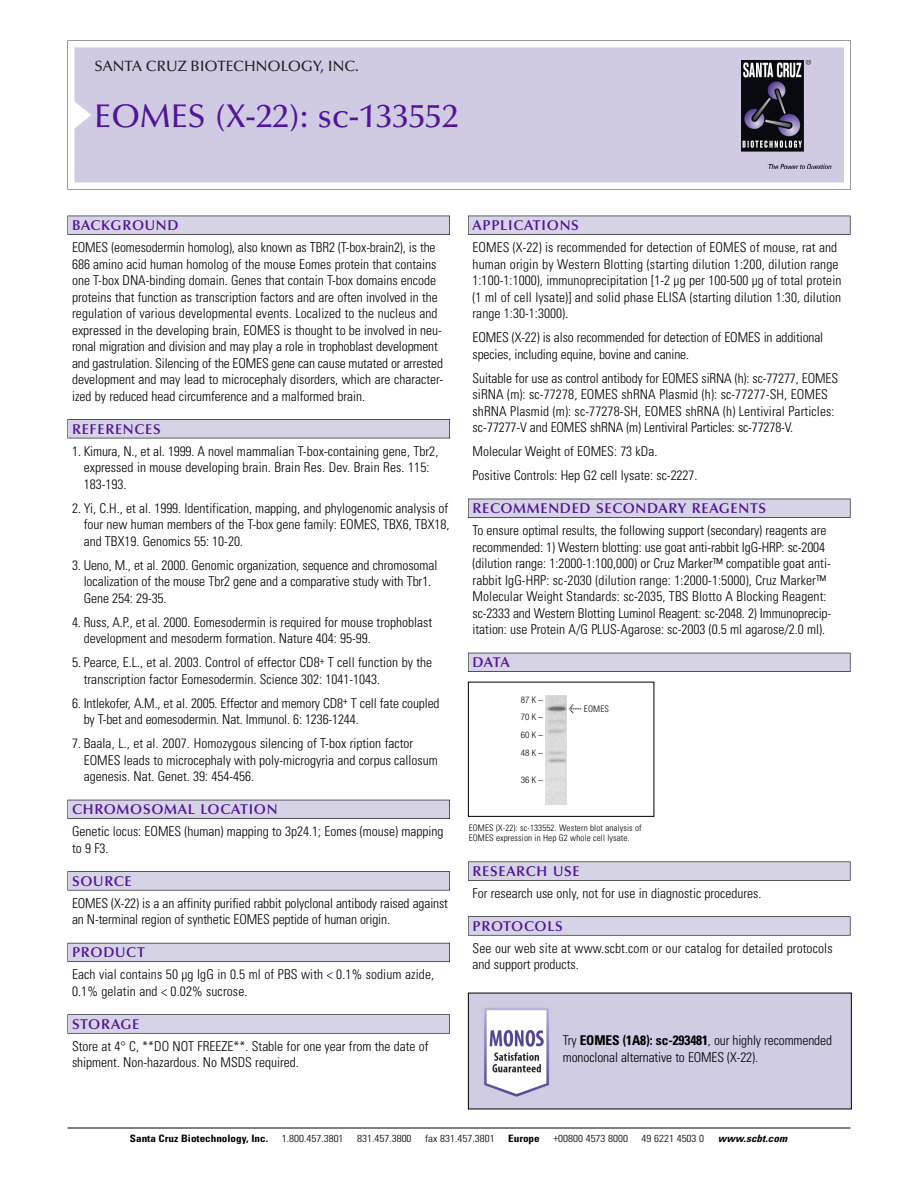
<style>
.page{position:relative;width:918px;height:1188px;background:#fff}
.page>*{position:absolute;margin:0;border:0;box-sizing:border-box;transform-origin:0 0}
.t1{font:500 33px "Optima";color:#511695}
.t2{font:500 15px "Optima";color:#231f20}
.t3{font:600 14.25px "Optima";letter-spacing:.05em;color:#511695}
.t4{font:300 condensed 13.5px/16.5px "Univers";color:#000}
.t5{font:300 condensed 10.2px "Univers";color:#000;scale:1.1 1}
.t6{font:700 condensed 10.2px "Univers";color:#000;scale:1.1 1}
.t7{font:italic 700 condensed 10.2px "Univers";letter-spacing:.005em;color:#000;scale:1.1 1}
.t8{font:300 condensed 9px/10.5px "Univers";letter-spacing:.015em;color:#000}
.t9{font:300 condensed 9px/16.5px "Helvetica Neue";letter-spacing:.13em;color:#000}
.s1{font-family:"Meta Plus";font-weight:400;font-stretch:normal;font-size:10.5px}
.s2{font-weight:700}
</style>
<div class="page">
<svg style="left:68px;top:40px;width:783px;height:149px"></svg>
<div style="left:74px;top:47px;width:770px;height:135px;background:#d1cae3"></div>
<img style="left:741px;top:60px;width:90px;height:108px">
<div style="left:68px;top:216px;width:382px;height:19px;background:#525155"></div>
<div style="left:68px;top:216px;width:381px;height:18px;background:#d7d3e7"></div>
<div style="left:68px;top:419px;width:382px;height:19px;background:#525155"></div>
<div style="left:68px;top:420px;width:381px;height:18px;background:#d7d3e7"></div>
<div style="left:68px;top:800px;width:382px;height:19px;background:#525158"></div>
<div style="left:68px;top:800px;width:381px;height:18px;background:#d7d3e7"></div>
<div style="left:68px;top:871px;width:382px;height:19px;background:#575759"></div>
<div style="left:68px;top:872px;width:381px;height:18px;background:#d7d3e7"></div>
<div style="left:68px;top:943px;width:382px;height:19px;background:#5b5a62"></div>
<div style="left:68px;top:943px;width:381px;height:18px;background:#d7d3e7"></div>
<div style="left:68px;top:1014px;width:382px;height:20px;background:#626263"></div>
<div style="left:68px;top:1015px;width:381px;height:18px;background:#d7d3e7"></div>
<div style="left:468px;top:216px;width:382px;height:19px;background:#525155"></div>
<div style="left:468px;top:216px;width:382px;height:18px;background:#d7d3e7"></div>
<div style="left:468px;top:499px;width:382px;height:19px;background:#515055"></div>
<div style="left:468px;top:499px;width:382px;height:18px;background:#d7d3e7"></div>
<div style="left:468px;top:653px;width:382px;height:19px;background:#525158"></div>
<div style="left:468px;top:653px;width:382px;height:18px;background:#d7d3e7"></div>
<div style="left:468px;top:862px;width:382px;height:19px;background:#575759"></div>
<div style="left:468px;top:862px;width:382px;height:18px;background:#d7d3e7"></div>
<div style="left:468px;top:916px;width:382px;height:20px;background:#686868"></div>
<div style="left:468px;top:917px;width:382px;height:18px;background:#d7d3e7"></div>
<hr style="left:68px;top:1128px;width:782px;height:1px;background:#000">
<div style="left:468px;top:682px;width:186px;height:135px;border:1px solid #000"></div>
<img style="left:545px;top:695px;width:22px;height:110px">
<img style="left:470px;top:995px;width:380px;height:112px">
<p class="t2" style="left:94px;top:61px;width:266px">SANTA CRUZ BIOTECHNOLOGY, INC.</p>
<h1 class="t1" style="left:94px;top:103px;width:366px">EOMES (X-22): sc-133552</h1>
<p class="t3" style="left:72px;top:219px;width:108px">BACKGROUND</p>
<p class="t4" style="left:72px;top:240px;width:373px">EOMES (eomesodermin homolog), also known as TBR2 (T-box-brain2), is the 686 amino acid human homolog of the mouse Eomes protein that contains one T-box DNA-binding domain. Genes that contain T-box domains encode proteins that function as transcription factors and are often involved in the regulation of various developmental events. Localized to the nucleus and expressed in the developing brain, EOMES is thought to be involved in neu&shy;ronal migration and division and may play a role in trophoblast development and gastrulation. Silencing of the EOMES gene can cause mutated or arrested development and may lead to microcephaly disorders, which are character&shy;ized by reduced head circumference and a malformed brain.</p>
<p class="t3" style="left:72px;top:423px;width:90px">REFERENCES</p>
<p class="t4" style="left:84px;top:444px;width:356px;text-indent:-12px">1. Kimura, N., et al. 1999. A novel mammalian T-box-containing gene, Tbr2, expressed in mouse developing brain. Brain Res. Dev. Brain Res. 115:<br>183-193.</p>
<p class="t4" style="left:84px;top:501px;width:367px;text-align:justify;text-indent:-12px">2. Yi, C.H., et al. 1999. Identification, mapping, and phylogenomic analysis of four new human members of the T-box gene family: EOMES, TBX6, TBX18, and TBX19. Genomics 55: 10-20.</p>
<p class="t4" style="left:84px;top:558px;width:355px;text-indent:-12px">3. Ueno, M., et al. 2000. Genomic organization, sequence and chromosomal localization of the mouse Tbr2 gene and a comparative study with Tbr1.<br>Gene 254: 29-35.</p>
<p class="t4" style="left:84px;top:615px;width:350px;text-indent:-12px">4. Russ, A.P., et al. 2000. Eomesodermin is required for mouse trophoblast development and mesoderm formation. Nature 404: 95-99.</p>
<p class="t4" style="left:84px;top:655px;width:350px;text-indent:-12px">5. Pearce, E.L., et al. 2003. Control of effector CD8<sup>+</sup> T cell function by the transcription factor Eomesodermin. Science 302: 1041-1043.</p>
<p class="t4" style="left:84px;top:696px;width:357px;text-indent:-12px">6. Intlekofer, A.M., et al. 2005. Effector and memory CD8<sup>+</sup> T cell fate coupled by T-bet and eomesodermin. Nat. Immunol. 6: 1236-1244.</p>
<p class="t4" style="left:84px;top:736px;width:356px;text-indent:-12px">7. Baala, L., et al. 2007. Homozygous silencing of T-box ription factor<br>EOMES leads to microcephaly with poly-microgyria and corpus callosum agenesis. Nat. Genet. 39: 454-456.</p>
<p class="t3" style="left:72px;top:804px;width:207px">CHROMOSOMAL LOCATION</p>
<p class="t4" style="left:72px;top:824px;width:373px">Genetic locus: EOMES (human) mapping to 3p24.1; Eomes (mouse) mapping to 9 F3.</p>
<p class="t3" style="left:72px;top:875px;width:61px">SOURCE</p>
<p class="t4" style="left:72px;top:896px;width:377px">EOMES (X-22) is a an affinity purified rabbit polyclonal antibody raised against an N-terminal region of synthetic EOMES peptide of human origin.</p>
<p class="t3" style="left:72px;top:947px;width:74px">PRODUCT</p>
<p class="t4" style="left:72px;top:967px;width:364px">Each vial contains 50 µg IgG in 0.5 ml of PBS with &lt; 0.1% sodium azide,<br>0.1% gelatin and &lt; 0.02% sucrose.</p>
<p class="t3" style="left:72px;top:1018px;width:69px">STORAGE</p>
<p class="t4" style="left:72px;top:1039px;width:358px">Store at 4° C, **DO NOT FREEZE**. Stable for one year from the date of shipment. Non-hazardous. No MSDS required.</p>
<p class="t3" style="left:473px;top:219px;width:108px">APPLICATIONS</p>
<p class="t4" style="left:473px;top:240px;width:370px">EOMES (X-22) is recommended for detection of EOMES of mouse, rat and human origin by Western Blotting (starting dilution 1:200, dilution range 1:100-1:1000), immunoprecipitation [1-2 µg per 100-500 µg of total protein (1 ml of cell lysate)] and solid phase ELISA (starting dilution 1:30, dilution range 1:30-1:3000).</p>
<p class="t4" style="left:473px;top:330px;width:352px">EOMES (X-22) is also recommended for detection of EOMES in additional species, including equine, bovine and canine.</p>
<p class="t4" style="left:473px;top:371px;width:367px">Suitable for use as control antibody for EOMES siRNA (h): sc-77277, EOMES siRNA (m): sc-77278, EOMES shRNA Plasmid (h): sc-77277-SH, EOMES shRNA Plasmid (m): sc-77278-SH, EOMES shRNA (h) Lentiviral Particles: sc-77277-V and EOMES shRNA (m) Lentiviral Particles: sc-77278-V.</p>
<p class="t4" style="left:473px;top:440px;width:227px;line-height:24px">Molecular Weight of EOMES: 73 kDa.<br>Positive Controls: Hep G2 cell lysate: sc-2227.</p>
<p class="t3" style="left:473px;top:503px;width:295px">RECOMMENDED SECONDARY REAGENTS</p>
<p class="t4" style="left:473px;top:523px;width:360px">To ensure optimal results, the following support (secondary) reagents are recommended: 1) Western blotting: use goat anti-rabbit IgG-HRP: sc-2004 (dilution range: 1:2000-1:100,000) or Cruz Marker™ compatible goat anti&shy;rabbit IgG-HRP: sc-2030 (dilution range: 1:2000-1:5000), Cruz Marker™ Molecular Weight Standards: sc-2035, TBS Blotto A Blocking Reagent: sc-2333 and Western Blotting Luminol Reagent: sc-2048. 2) Immunoprecip&shy;itation: use Protein A/G PLUS-Agarose: sc-2003 (0.5 ml agarose/2.0 ml).</p>
<p class="t3" style="left:473px;top:657px;width:39px">DATA</p>
<p class="t9" style="left:521px;top:693px;width:24px">87K–<br>70K–</p>
<p class="t9" style="left:521px;top:727px;width:24px;line-height:18px">60K–<br>48K–</p>
<p class="t9" style="left:521px;top:772px;width:24px">36K–</p>
<p class="t8" style="left:569px;top:704px;width:41px"><span class="s1">&lt;</span> EOMES</p>
<p class="t8" style="left:469px;top:823px;width:175px">EOMES (X-22): sc-133552. Western blot analysis of<br>EOMES expression in Hep G2 whole cell lysate.</p>
<p class="t3" style="left:473px;top:865px;width:109px">RESEARCH USE</p>
<p class="t4" style="left:473px;top:886px;width:290px">For research use only, not for use in diagnostic procedures.</p>
<p class="t3" style="left:473px;top:920px;width:92px">PROTOCOLS</p>
<p class="t4" style="left:473px;top:941px;width:362px">See our web site at www.scbt.com or our catalog for detailed protocols and support products.</p>
<p class="t4" style="left:563px;top:1034px;width:271px">Try <span class="s2">EOMES (1A8): sc-293481</span>, our highly recommended monoclonal alternative to EOMES (X-22).</p>
<p class="t6" style="left:130px;top:1135px;width:127px">Santa Cruz Biotechnology, Inc.</p>
<p class="t5" style="left:282px;top:1135px;width:58px">1.800.457.3801</p>
<p class="t5" style="left:357px;top:1135px;width:51px">831.457.3800</p>
<p class="t5" style="left:425px;top:1135px;width:65px">fax 831.457.3801</p>
<p class="t6" style="left:508px;top:1135px;width:30px">Europe</p>
<p class="t5" style="left:553px;top:1135px;width:69px">+00800 4573 8000</p>
<p class="t5" style="left:642px;top:1135px;width:58px">49 6221 4503 0</p>
<p class="t7" style="left:718px;top:1135px;width:64px">www.scbt.com</p>
</div>
